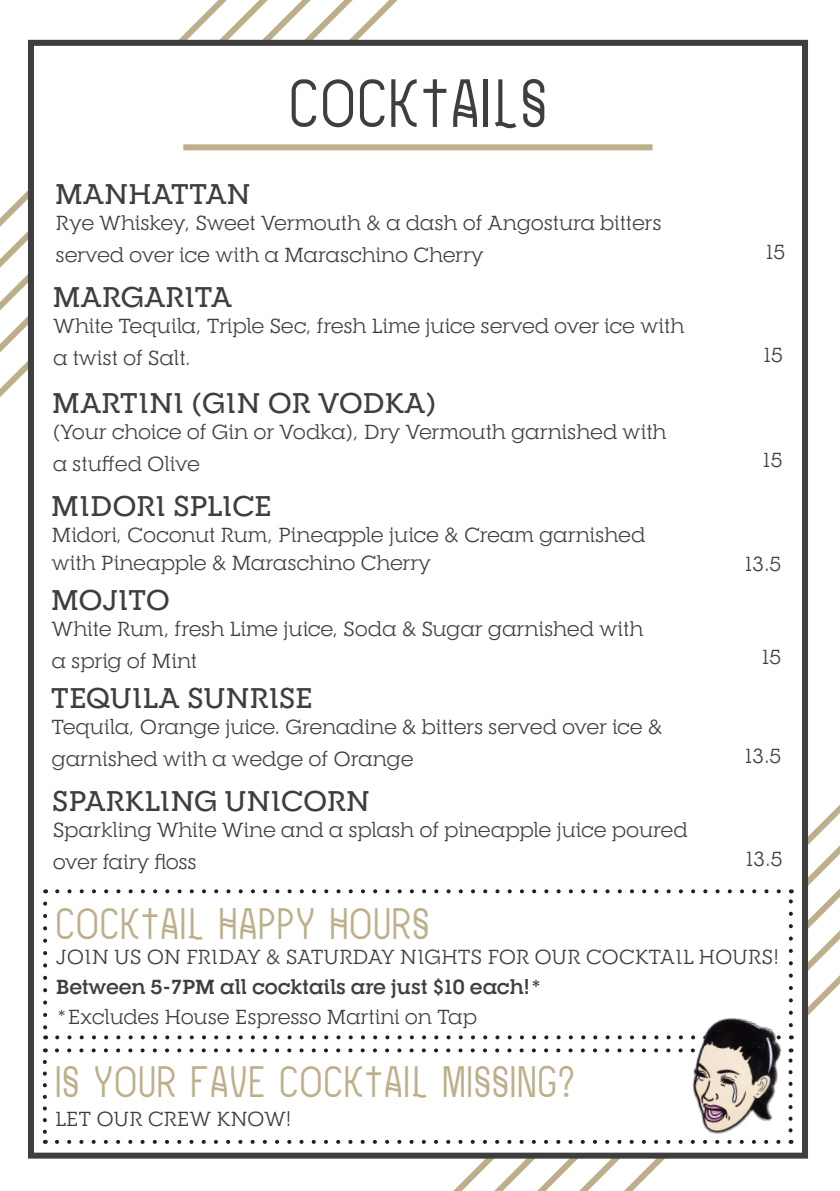
<style>
.page{position:relative;width:840px;height:1191px;background:#fff}
.page>*{position:absolute;margin:0;border:0;box-sizing:border-box;transform-origin:0 0}
.t1{font:68px "Zenzero Grotesk Sans";color:#3e3e3f}
.t2{font:44px "Zenzero Grotesk Sans";color:#bcaf8a}
.t3{font:500 28px "RNS Camelia";letter-spacing:-.01em;color:#3e3e3f}
.t4{font:20px/32px "RNS Camelia";color:#3e3e3f}
.s1{font-weight:700}
</style>
<div class="page">
<svg style="left:433px;top:688px;width:406px;height:503px"></svg>
<svg style="left:0;top:0;width:389px;height:397px"></svg>
<div style="left:28px;top:40px;width:779px;height:1118px;background:#fff;border:6px solid #3e3e3f"></div>
<div style="left:183px;top:144px;width:469px;height:6px;background:#bcaf8a"></div>
<svg style="left:57px;top:1035px;width:599px;height:4px"></svg>
<svg style="left:43px;top:903px;width:4px;height:136px"></svg>
<svg style="left:788px;top:889px;width:4px;height:101px"></svg>
<svg style="left:45px;top:889px;width:733px;height:4px"></svg>
<svg style="left:57px;top:1139px;width:599px;height:4px"></svg>
<svg style="left:43px;top:1061px;width:4px;height:82px"></svg>
<svg style="left:45px;top:1048px;width:611px;height:4px"></svg>
<img style="left:656px;top:992px;width:156px;height:172px">
<p class="t3" style="left:55px;top:177px;width:197px">MANHATTAN</p>
<p class="t1" style="left:288px;top:59px;width:261px">COCKTAILS</p>
<p class="t4" style="left:56px;top:206px;width:607px">Rye Whiskey, Sweet Vermouth &amp; a dash of Angostura bitters served over ice with a Maraschino Cherry</p>
<p class="t3" style="left:52px;top:280px;width:181px">MARGARITA</p>
<p class="t4" style="left:53px;top:310px;width:632px">White Tequila, Triple Sec, fresh Lime juice served over ice with a twist of Salt.</p>
<p class="t3" style="left:52px;top:386px;width:386px">MARTINI (GIN OR VODKA)</p>
<p class="t4" style="left:53px;top:415px;width:615px">(Your choice of Gin or Vodka), Dry Vermouth garnished with</p>
<p class="t4" style="left:53px;top:447px;width:149px">a stuffed Olive</p>
<p class="t3" style="left:51px;top:489px;width:222px">MIDORI SPLICE</p>
<p class="t4" style="left:52px;top:520px;width:595px;line-height:28px">Midori, Coconut Rum, Pineapple juice &amp; Cream garnished with Pineapple &amp; Maraschino Cherry</p>
<p class="t3" style="left:51px;top:583px;width:121px">MOJITO</p>
<p class="t4" style="left:52px;top:612px;width:593px">White Rum, fresh Lime juice, Soda &amp; Sugar garnished with</p>
<p class="t4" style="left:52px;top:644px;width:147px">a sprig of Mint</p>
<p class="t3" style="left:51px;top:681px;width:263px">TEQUILA SUNRISE</p>
<p class="t4" style="left:52px;top:710px;width:612px">Tequila, Orange juice. Grenadine &amp; bitters served over ice &amp; garnished with a wedge of Orange</p>
<p class="t3" style="left:52px;top:784px;width:319px">SPARKLING UNICORN</p>
<p class="t4" style="left:53px;top:813px;width:636px">Sparkling White Wine and a splash of pineapple juice poured over fairy floss</p>
<p class="t4" style="left:765px;top:235px;width:21px">15</p>
<p class="t4" style="left:763px;top:338px;width:21px">15</p>
<p class="t4" style="left:762px;top:444px;width:21px">15</p>
<p class="t4" style="left:744px;top:547px;width:38px">13.5</p>
<p class="t4" style="left:761px;top:641px;width:21px">15</p>
<p class="t4" style="left:744px;top:739px;width:38px">13.5</p>
<p class="t4" style="left:745px;top:842px;width:38px">13.5</p>
<p class="t2" style="left:55px;top:895px;width:376px">COCKTAIL HAPPY HOURS</p>
<p class="t4" style="left:56px;top:941px;width:724px;line-height:30px">JOIN US ON FRIDAY &amp; SATURDAY NIGHTS FOR OUR COCKTAIL HOURS!<br><span class="s1">Between 5-7PM all cocktails are just $10 each!*</span></p>
<p class="t4" style="left:56px;top:1000px;width:422px">*Excludes House Espresso Martini on Tap</p>
<p class="t2" style="left:55px;top:1052px;width:521px">IS YOUR FAVE COCKTAIL MISSING?</p>
<p class="t4" style="left:55px;top:1102px;width:238px">LET OUR CREW KNOW!</p>
</div>
